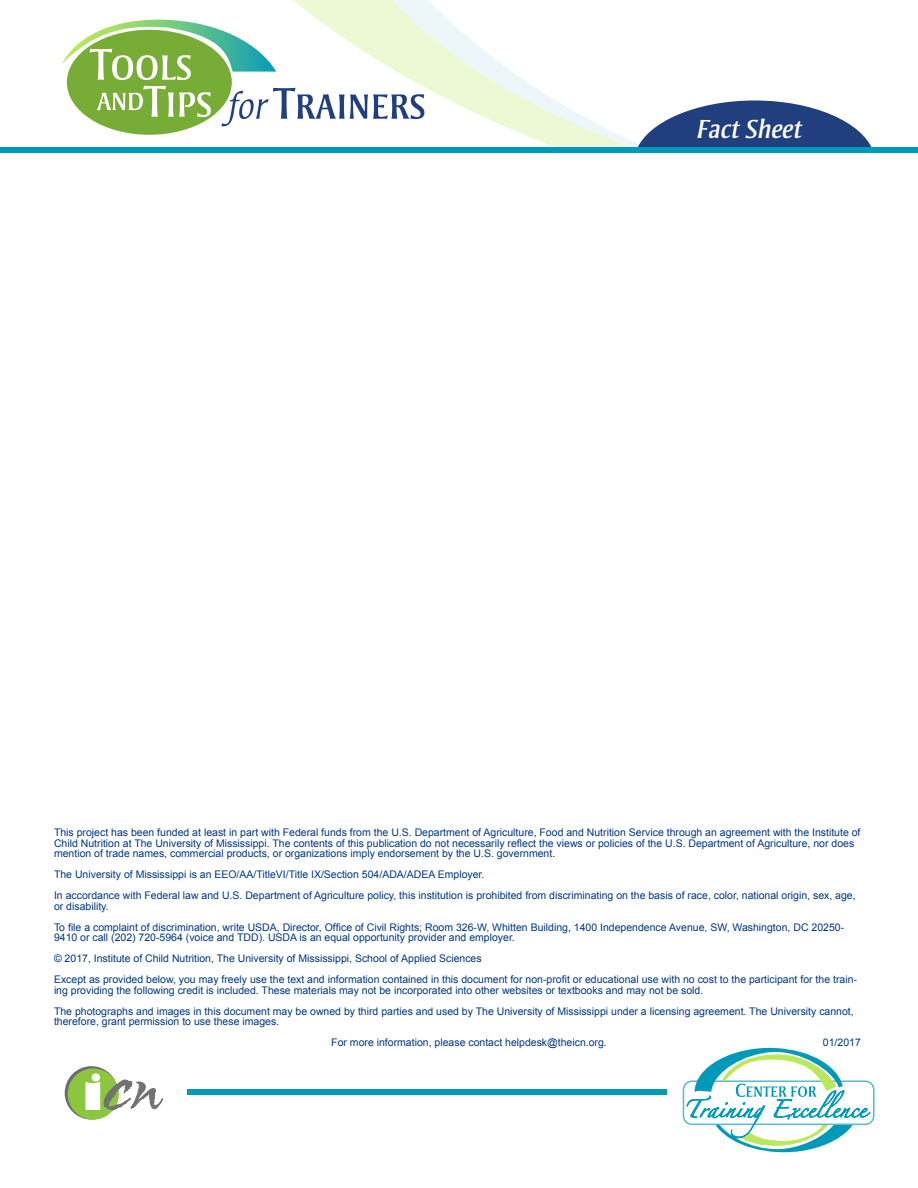
<style>
.page{position:relative;width:918px;height:1188px;background:#fff}
.page>*{position:absolute;margin:0;border:0;box-sizing:border-box;transform-origin:0 0}
.t1{font:800 48.45px "Gill Sans";color:#fff}
.t2{font:italic 26.85px "Strayhorn";color:#fff}
.t3{font:10.5px/21px "Arial";color:#003882}
</style>
<div class="page">
<svg style="left:686px;top:1047px;width:185px;height:106px"></svg>
<div style="left:187px;top:1089px;width:479px;height:6px;background:#0099ba"></div>
<svg style="left:65px;top:1066px;width:53px;height:54px"></svg>
<div style="left:68px;top:1068px;width:51px;height:52px;background:#8bc63e;border-radius:50%"></div>
<svg style="left:104px;top:1080px;width:59px;height:30px"></svg>
<svg style="left:119px;top:0;width:517px;height:147px"></svg>
<svg style="left:636px;top:100px;width:236px;height:47px"></svg>
<div style="left:67px;top:30px;width:165px;height:105px;background:#77ac36;border-radius:50%"></div>
<svg style="left:221px;top:88px;width:203px;height:38px"></svg>
<svg style="left:62px;top:18px;width:214px;height:62px"></svg>
<svg style="left:97px;top:86px;width:114px;height:31px"></svg>
<div style="left:0;top:147px;width:918px;height:6px;background:#0099ba"></div>
<h2 class="t2" style="left:697px;top:114px;width:107px">Fact Sheet</h2>
<p class="t3" style="left:54px;top:827px;width:808px;line-height:10.5px">This project has been funded at least in part with Federal funds from the U.S. Department of Agriculture, Food and Nutrition Service through an agreement with the Institute of<br>Child Nutrition at The University of Mississippi. The contents of this publication do not necessarily reflect the views or policies of the U.S. Department of Agriculture, nor does mention of trade names, commercial products, or organizations imply endorsement by the U.S. government.</p>
<p class="t3" style="left:54px;top:864px;width:803px">The University of Mississippi is an EEO/AA/TitleVI/Title IX/Section 504/ADA/ADEA Employer.<br>In accordance with Federal law and U.S. Department of Agriculture policy, this institution is prohibited from discriminating on the basis of race, color, national origin, sex, age,</p>
<p class="t3" style="left:54px;top:895px;width:792px">or disability.<br>To file a complaint of discrimination, write USDA, Director, Office of Civil Rights; Room 326-W, Whitten Building, 1400 Independence Avenue, SW, Washington, DC 20250-</p>
<p class="t3" style="left:54px;top:927px;width:805px">9410 or call (202) 720-5964 (voice and TDD). USDA is an equal opportunity provider and employer.<br>© 2017, Institute of Child Nutrition, The University of Mississippi, School of Applied Sciences<br>Except as provided below, you may freely use the text and information contained in this document for non-profit or educational use with no cost to the participant for the train-</p>
<p class="t3" style="left:54px;top:980px;width:801px">ing providing the following credit is included. These materials may not be incorporated into other websites or textbooks and may not be sold.<br>The photographs and images in this document may be owned by third parties and used by The University of Mississippi under a licensing agreement. The University cannot,</p>
<p class="t3" style="left:54px;top:1011px;width:227px">therefore, grant permission to use these images.</p>
<p class="t3" style="left:331px;top:1032px;width:277px">For more information, please contact helpdesk@theicn.org.</p>
<p class="t3" style="left:823px;top:1032px;width:39px">01/2017</p>
<h1 class="t1" style="left:83px;top:1062px;width:22px">i</h1>
</div>
